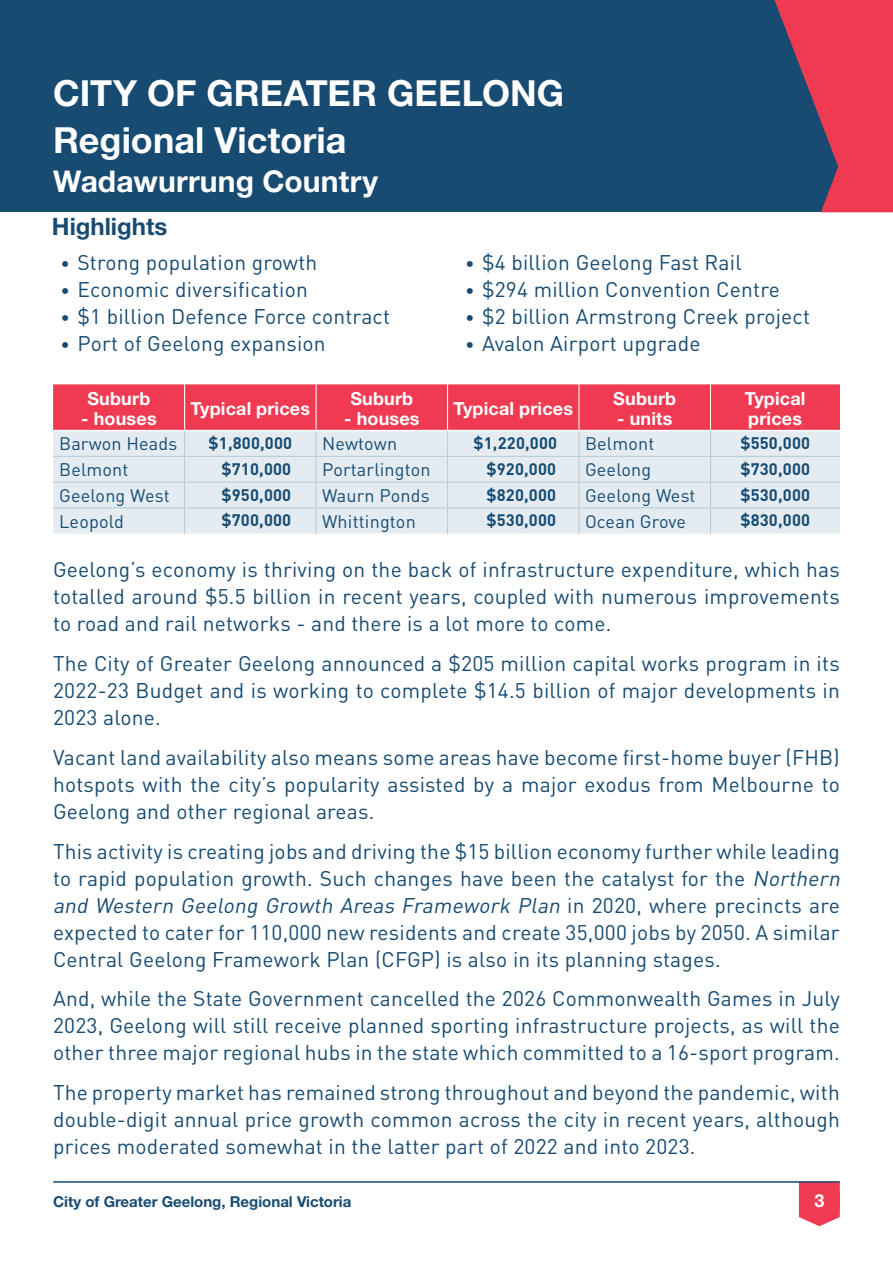
<style>
.page{position:relative;width:893px;height:1263px;background:#fff}
.page>*{position:absolute;margin:0;border:0;box-sizing:border-box;transform-origin:0 0}
.t1{font:700 36px/47.5px "Helvetica Neue";color:#fff}
.t2{font:700 30px "Helvetica Neue";letter-spacing:.005em;color:#fff}
.t3{font:700 24px "Helvetica Neue";color:#174b72}
.t4{font:21px/27px "DIN Pro";letter-spacing:.01em;color:#174b72;text-align:justify}
.t5{font:18px "DIN Pro";letter-spacing:.01em;color:#174b72}
.t6{font:700 18px/19.5px "Helvetica Neue";letter-spacing:.01em;color:#fff}
.t7{font:700 16.5px "DIN Pro";letter-spacing:.01em;color:#174b72}
.t8{font:700 15px "Helvetica Neue";color:#174b72}
.s1{font-size:18px}
.s2{font-style:italic}
</style>
<div class="page">
<svg style="left:799px;top:1183px;width:41px;height:43px"></svg>
<div style="left:799px;top:1192px;width:41px;height:18px;background:#ef3a52"></div>
<hr style="left:53px;top:1181px;width:787px;height:2px;background:#174b72">
<div style="left:0;top:0;width:893px;height:212px;background:#174b72"></div>
<svg style="left:774px;top:0;width:119px;height:212px"></svg>
<svg style="left:53px;top:384px;width:787px;height:150px;background:#e6b5c0"></svg>
<hr style="left:184px;top:384px;width:1px;height:46px;background:#fff">
<hr style="left:316px;top:384px;width:1px;height:46px;background:#fff">
<hr style="left:447px;top:384px;width:1px;height:46px;background:#fff">
<hr style="left:578px;top:384px;width:2px;height:46px;background:#fff">
<hr style="left:710px;top:384px;width:1px;height:46px;background:#fff">
<hr style="left:53px;top:430px;width:132px;height:1px;background:#fff">
<hr style="left:185px;top:430px;width:131px;height:1px;background:#fff">
<hr style="left:316px;top:430px;width:132px;height:1px;background:#fff">
<hr style="left:448px;top:430px;width:131px;height:1px;background:#fff">
<hr style="left:579px;top:430px;width:131px;height:1px;background:#fff">
<hr style="left:710px;top:430px;width:130px;height:1px;background:#fff">
<h1 class="t1" style="left:53px;top:69px;width:513px">CITY OF GREATER GEELONG<br>Regional Victoria</h1>
<h2 class="t2" style="left:53px;top:163px;width:326px">Wadawurrung Country</h2>
<p class="t3" style="left:52px;top:211px;width:117px">Highlights</p>
<p class="t4" style="left:60px;top:248px;width:258px"><span class="s1">•</span> Strong population growth</p>
<p class="t4" style="left:60px;top:275px;width:249px"><span class="s1">•</span> Economic diversification</p>
<p class="t4" style="left:60px;top:302px;width:331px"><span class="s1">•</span> $1 billion Defence Force contract</p>
<p class="t4" style="left:60px;top:329px;width:267px"><span class="s1">•</span> Port of Geelong expansion</p>
<p class="t4" style="left:465px;top:248px;width:278px"><span class="s1">•</span> $4 billion Geelong Fast Rail</p>
<p class="t4" style="left:465px;top:275px;width:316px"><span class="s1">•</span> $294 million Convention Centre</p>
<p class="t4" style="left:465px;top:302px;width:347px"><span class="s1">•</span> $2 billion Armstrong Creek project</p>
<p class="t4" style="left:465px;top:329px;width:237px"><span class="s1">•</span> Avalon Airport upgrade</p>
<p class="t6" style="left:87px;top:388px;width:64px">Suburb</p>
<p class="t6" style="left:81px;top:408px;width:77px">- houses</p>
<p class="t6" style="left:191px;top:398px;width:121px">Typical prices</p>
<p class="t6" style="left:350px;top:388px;width:64px">Suburb</p>
<p class="t6" style="left:344px;top:408px;width:77px">- houses</p>
<p class="t6" style="left:454px;top:398px;width:121px">Typical prices</p>
<p class="t6" style="left:613px;top:388px;width:64px">Suburb</p>
<p class="t6" style="left:617px;top:408px;width:57px">- units</p>
<p class="t6" style="left:745px;top:388px;width:62px">Typical prices</p>
<p class="t5" style="left:59px;top:432px;width:120px">Barwon Heads</p>
<p class="t7" style="left:209px;top:432px;width:85px">$1,800,000</p>
<p class="t5" style="left:322px;top:432px;width:77px">Newtown</p>
<p class="t7" style="left:473px;top:432px;width:85px">$1,220,000</p>
<p class="t5" style="left:585px;top:432px;width:71px">Belmont</p>
<p class="t7" style="left:740px;top:432px;width:71px">$550,000</p>
<p class="t5" style="left:59px;top:457px;width:71px">Belmont</p>
<p class="t7" style="left:221px;top:458px;width:71px">$710,000</p>
<p class="t5" style="left:322px;top:457px;width:110px">Portarlington</p>
<p class="t7" style="left:486px;top:458px;width:71px">$920,000</p>
<p class="t5" style="left:585px;top:457px;width:68px">Geelong</p>
<p class="t7" style="left:740px;top:458px;width:71px">$730,000</p>
<p class="t5" style="left:59px;top:483px;width:112px">Geelong West</p>
<p class="t7" style="left:221px;top:483px;width:71px">$950,000</p>
<p class="t5" style="left:322px;top:483px;width:109px">Waurn Ponds</p>
<p class="t7" style="left:486px;top:483px;width:71px">$820,000</p>
<p class="t5" style="left:585px;top:483px;width:112px">Geelong West</p>
<p class="t7" style="left:740px;top:483px;width:71px">$530,000</p>
<p class="t5" style="left:59px;top:509px;width:66px">Leopold</p>
<p class="t7" style="left:221px;top:509px;width:71px">$700,000</p>
<p class="t5" style="left:322px;top:509px;width:95px">Whittington</p>
<p class="t7" style="left:486px;top:509px;width:71px">$530,000</p>
<p class="t5" style="left:585px;top:509px;width:103px">Ocean Grove</p>
<p class="t7" style="left:740px;top:509px;width:71px">$830,000</p>
<p class="t4" style="left:53px;top:555px;width:788px">Geelong’s economy is thriving on the back of infrastructure expenditure, which has totalled around $5.5 billion in recent years, coupled with numerous improvements to road and rail networks - and there is a lot more to come.</p>
<p class="t4" style="left:53px;top:649px;width:788px">The City of Greater Geelong announced a $205 million capital works program in its 2022-23 Budget and is working to complete $14.5 billion of major developments in 2023 alone.</p>
<p class="t4" style="left:53px;top:743px;width:788px">Vacant land availability also means some areas have become first-home buyer (FHB) hotspots with the city’s popularity assisted by a major exodus from Melbourne to Geelong and other regional areas.</p>
<p class="t4" style="left:53px;top:837px;width:793px;text-align:left">This activity is creating jobs and driving the $15 billion economy further while leading to rapid population growth. Such changes have been the catalyst for the <span class="s2">Northern and Western Geelong Growth Areas Framework Plan</span> i n 2 0 2 0 , w h e re p re c i n c t s a re expected to cater for 110,000 new residents and create 35,000 jobs by 2050. A similar Central Geelong Framework Plan (CFGP) is also in its planning stages.</p>
<p class="t4" style="left:53px;top:984px;width:788px">And, while the State Government cancelled the 2026 Commonwealth Games in July 2023, Geelong will still receive planned sporting infrastructure projects, as will the other three major regional hubs in the state which committed to a 16-sport program.</p>
<p class="t4" style="left:53px;top:1078px;width:788px">The property market has remained strong throughout and beyond the pandemic, with double-digit annual price growth common across the city in recent years, although prices moderated somewhat in the latter part of 2022 and into 2023.</p>
<p class="t8" style="left:53px;top:1193px;width:300px">City of Greater Geelong, Regional Victoria</p>
<p class="t6" style="left:814px;top:1190px;width:12px">3</p>
</div>
